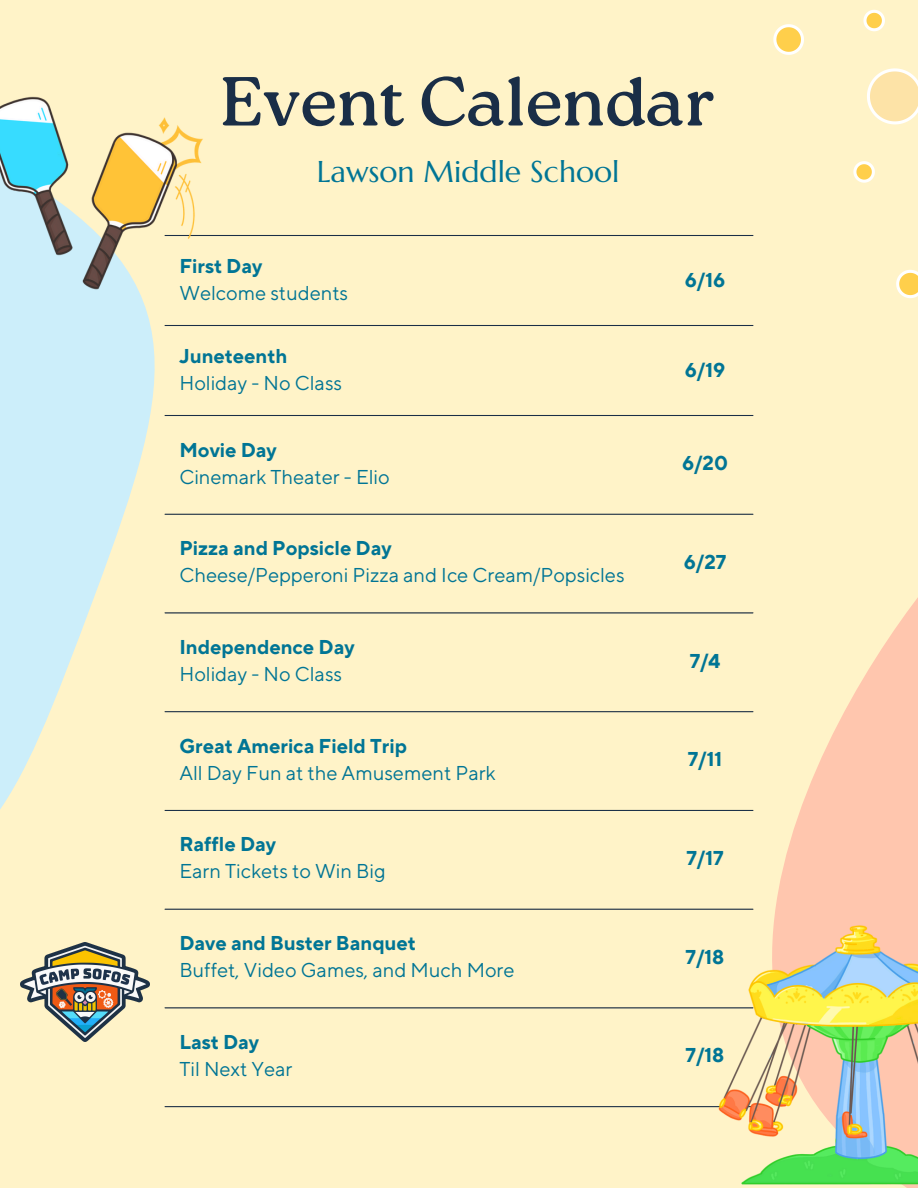
<style>
.page{position:relative;width:918px;height:1188px;background:#fff3c8}
.page>*{position:absolute;margin:0;border:0;box-sizing:border-box;transform-origin:0 0}
.t1{font:69.15px "Roca Two";color:#1a2e47}
.t2{font:30px "Marcellus";color:#007595}
.t3{font:19.95px "TT Norms Pro";color:#007595}
.t4{font:700 19.95px "TT Norms Pro";color:#007595}
</style>
<div class="page">
<svg style="left:602px;top:415px;width:316px;height:693px"></svg>
<svg style="left:0;top:301px;width:293px;height:609px"></svg>
<hr style="left:165px;top:235px;width:588px;height:1px;background:#1a2e47">
<hr style="left:165px;top:325px;width:588px;height:1px;background:#1a2e47">
<hr style="left:165px;top:415px;width:588px;height:1px;background:#1a2e47">
<hr style="left:165px;top:514px;width:588px;height:1px;background:#1a2e47">
<hr style="left:165px;top:612px;width:588px;height:2px;background:#1a2e47">
<hr style="left:165px;top:711px;width:588px;height:1px;background:#1a2e47">
<hr style="left:165px;top:810px;width:588px;height:1px;background:#1a2e47">
<hr style="left:165px;top:909px;width:588px;height:1px;background:#1a2e47">
<hr style="left:165px;top:1007px;width:588px;height:1px;background:#1a2e47">
<hr style="left:165px;top:1106px;width:588px;height:1px;background:#1a2e47">
<img style="left:21px;top:942px;width:128px;height:99px">
<img style="left:0;top:96px;width:203px;height:205px">
<img style="left:714px;top:921px;width:204px;height:267px">
<svg style="left:896px;top:269px;width:22px;height:29px"></svg>
<svg style="left:853px;top:68px;width:65px;height:115px"></svg>
<svg style="left:773px;top:24px;width:31px;height:31px"></svg>
<svg style="left:863px;top:9px;width:22px;height:23px"></svg>
<p class="t1" style="left:220px;top:61px;width:497px">Event Calendar</p>
<p class="t2" style="left:317px;top:153px;width:304px">Lawson Middle School</p>
<p class="t4" style="left:179px;top:254px;width:84px">First Day</p>
<p class="t3" style="left:179px;top:281px;width:170px">Welcome students</p>
<h1 class="t4" style="left:179px;top:344px;width:110px">Juneteenth</h1>
<p class="t3" style="left:179px;top:371px;width:164px">Holiday - No Class</p>
<p class="t4" style="left:179px;top:438px;width:99px">Movie Day</p>
<p class="t3" style="left:179px;top:465px;width:212px">Cinemark Theater - Elio</p>
<p class="t4" style="left:179px;top:536px;width:214px">Pizza and Popsicle Day</p>
<p class="t3" style="left:179px;top:563px;width:447px">Cheese/Pepperoni Pizza and Ice Cream/Popsicles</p>
<p class="t4" style="left:179px;top:635px;width:177px">Independence Day</p>
<p class="t3" style="left:179px;top:662px;width:164px">Holiday - No Class</p>
<p class="t4" style="left:179px;top:734px;width:229px">Great America Field Trip</p>
<p class="t3" style="left:179px;top:761px;width:318px">All Day Fun at the Amusement Park</p>
<p class="t4" style="left:179px;top:833px;width:98px">Raffle Day</p>
<p class="t3" style="left:179px;top:860px;width:208px">Earn Tickets to Win Big</p>
<p class="t4" style="left:179px;top:931px;width:238px">Dave and Buster Banquet</p>
<p class="t3" style="left:179px;top:958px;width:337px">Buffet, Video Games, and Much More</p>
<p class="t4" style="left:179px;top:1030px;width:81px">Last Day</p>
<p class="t3" style="left:179px;top:1057px;width:115px">Til Next Year</p>
<p class="t4" style="left:685px;top:268px;width:42px">6/16</p>
<p class="t4" style="left:685px;top:358px;width:42px">6/19</p>
<p class="t4" style="left:682px;top:451px;width:48px">6/20</p>
<p class="t4" style="left:684px;top:550px;width:44px">6/27</p>
<p class="t4" style="left:690px;top:649px;width:32px">7/4</p>
<p class="t4" style="left:688px;top:747px;width:36px">7/11</p>
<p class="t4" style="left:686px;top:846px;width:39px">7/17</p>
<p class="t4" style="left:686px;top:945px;width:40px">7/18</p>
<p class="t4" style="left:686px;top:1043px;width:40px">7/18</p>
</div>
